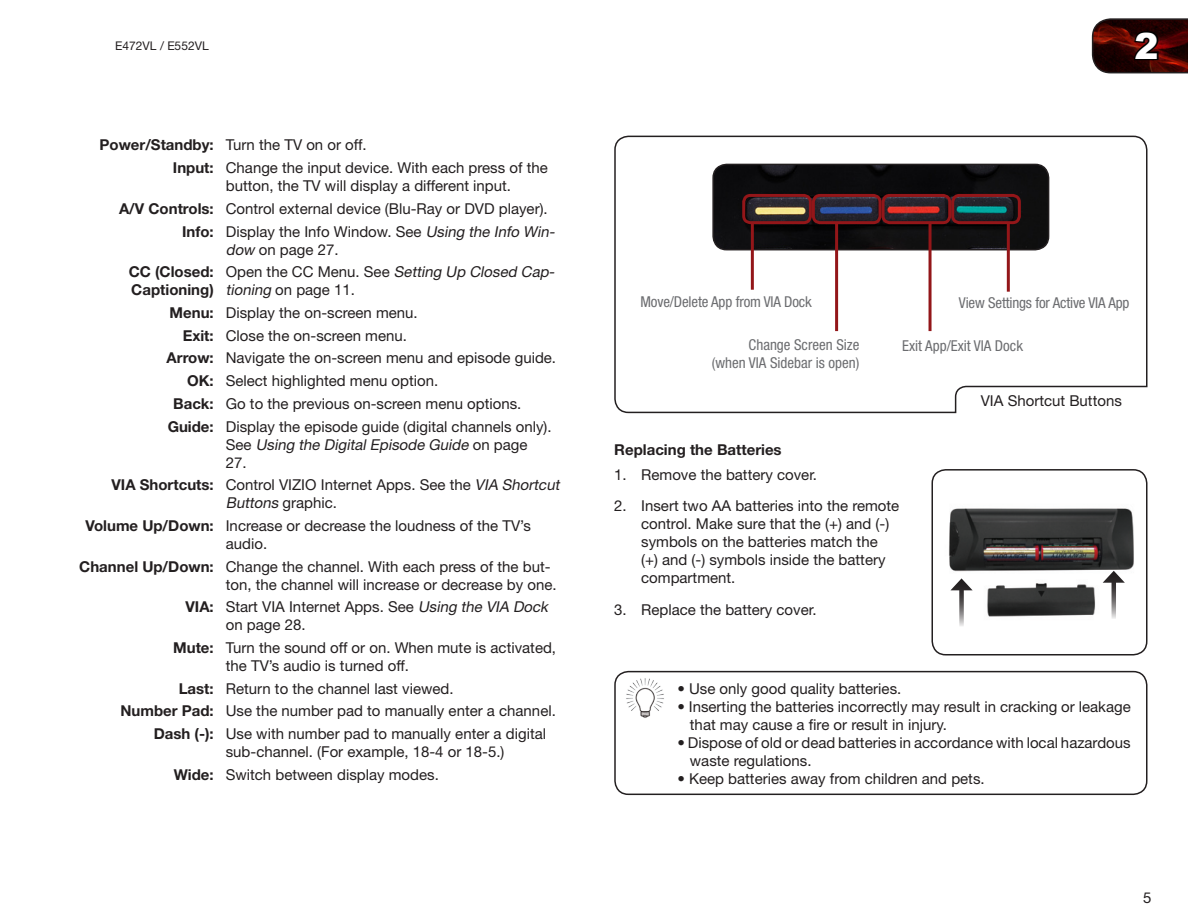
<style>
.page{position:relative;width:1188px;height:918px;background:#fff}
.page>*{position:absolute;margin:0;border:0;box-sizing:border-box;transform-origin:0 0}
.t1{font:900 36px "Arial";color:#fff}
.t2{font:15px/18px "Helvetica Neue LT Std";color:#231f20}
.t3{font:15px/18px "Helvetica Neue LT";color:#231f20}
.t4{font:condensed 15px/18px "Helvetica Neue LT Std";color:#6c6d70;text-align:right}
.t5{font:700 15px/18px "Helvetica Neue LT Std";color:#231f20}
.t6{font:italic 15px/18px "Helvetica Neue LT Std";color:#231f20}
.t7{font:12px "Helvetica Neue LT Std";color:#231f20}
.s1{font-weight:700}
.s2{font-style:italic}
.s3{font-style:normal}
</style>
<div class="page">
<svg style="left:1091px;top:18px;width:97px;height:56px;background:#3f1310"></svg>
<svg style="left:614px;top:135px;width:534px;height:279px"></svg>
<img style="left:713px;top:164px;width:336px;height:86px">
<div style="left:712px;top:164px;width:337px;height:86px;border:2px solid #231f20;border-radius:14px"></div>
<div style="left:742px;top:194px;width:70px;height:30px;border:3px solid #931619;border-radius:7px"></div>
<div style="left:812px;top:194px;width:70px;height:30px;border:3px solid #931619;border-radius:7px"></div>
<div style="left:882px;top:194px;width:69px;height:30px;border:3px solid #931619;border-radius:7px"></div>
<div style="left:951px;top:194px;width:70px;height:30px;border:3px solid #931619;border-radius:7px"></div>
<hr style="left:751px;top:222px;width:3px;height:68px;background:#931619">
<hr style="left:835px;top:224px;width:3px;height:107px;background:#931619">
<hr style="left:929px;top:224px;width:3px;height:107px;background:#931619">
<hr style="left:1007px;top:224px;width:3px;height:68px;background:#931619">
<div style="left:614px;top:671px;width:534px;height:124px;border:2px solid #231f20;border-radius:14px"></div>
<img style="left:620px;top:673px;width:50px;height:45px">
<img style="left:932px;top:470px;width:213px;height:148px">
<div style="left:932px;top:469px;width:216px;height:186px;border:2px solid #231f20;border-radius:14px"></div>
<svg style="left:959px;top:590px;width:5px;height:36px"></svg>
<svg style="left:950px;top:578px;width:23px;height:12px"></svg>
<svg style="left:1112px;top:583px;width:4px;height:36px"></svg>
<svg style="left:1103px;top:571px;width:22px;height:12px"></svg>
<p class="t7" style="left:115px;top:39px;width:95px">E472VL / E552VL</p>
<p class="t2" style="left:173px;top:134px;width:376px;line-height:22.6px;text-indent:-73px"><span class="s1">Power/Standby:</span> Turn the TV on or off.<br><span class="s1">Input:</span> Change the input device. With each press of the</p>
<p class="t2" style="left:226px;top:177px;width:287px">button, the TV will display a different input.</p>
<p class="t2" style="left:119px;top:199px;width:430px"><span class="s1">A/V Controls:</span> Control external device (Blu-Ray or DVD player).</p>
<p class="t2" style="left:182px;top:222px;width:377px"><span class="s1">Info:</span> Display the Info Window. See <span class="s2">Using the Info Win-</span></p>
<p class="t2" style="left:226px;top:240px;width:114px"><span class="s2">dow</span> on page 27.</p>
<p class="t5" style="left:129px;top:263px;width:86px">CC (Closed:<br>Captioning)</p>
<p class="t2" style="left:226px;top:263px;width:333px">O p e n t h e C C M e n u . S e e <span class="s2">Setting Up Closed Cap&shy;tioning</span> on page 11.</p>
<p class="t2" style="left:170px;top:303px;width:250px"><span class="s1">Menu:</span> Display the on-screen menu.</p>
<p class="t2" style="left:183px;top:326px;width:226px"><span class="s1">Exit:</span> Close the on-screen menu.</p>
<p class="t2" style="left:167px;top:349px;width:391px"><span class="s1">Arrow:</span> Navigate the on-screen menu and episode guide.</p>
<p class="t2" style="left:187px;top:372px;width:253px"><span class="s1">OK:</span> Select highlighted menu option.</p>
<p class="t2" style="left:173px;top:394px;width:350px"><span class="s1">Back:</span> Go to the previous on-screen menu options.</p>
<p class="t2" style="left:168px;top:417px;width:385px"><span class="s1">Guide:</span> Display the episode guide (digital channels only).</p>
<p class="t6" style="left:226px;top:435px;width:303px"><span class="s3">S e e</span> Using the Digital Episode Guide <span class="s3">o n p a g e<br>27.</span></p>
<p class="t2" style="left:226px;top:476px;width:338px;text-indent:-114px"><span class="s1">VIA Shortcuts:</span> Control VIZIO Internet Apps. See the <span class="s2">VIA Shortcut<br>Buttons</span> graphic.</p>
<p class="t2" style="left:226px;top:516px;width:307px;text-indent:-140px"><span class="s1">Volume Up/Down:</span> Increase or decrease the loudness of the TV’s audio.</p>
<p class="t2" style="left:226px;top:557px;width:332px;text-indent:-146px"><span class="s1">Channel Up/Down:</span> Change the channel. With each press of the but&shy;ton, the channel will increase or decrease by one.</p>
<p class="t2" style="left:226px;top:598px;width:327px;text-indent:-40px"><span class="s1">VIA:</span> Start VIA Internet Apps. See <span class="s2">Using the VIA Dock </span>on page 28.</p>
<p class="t2" style="left:226px;top:639px;width:332px;text-indent:-53px"><span class="s1">Mute:</span> Turn the sound off or on. When mute is activated, the TV’s audio is turned off.</p>
<p class="t2" style="left:179px;top:679px;width:276px"><span class="s1">Last:</span> Return to the channel last viewed.</p>
<p class="t2" style="left:120px;top:702px;width:437px"><span class="s1">Number Pad:</span> Use the number pad to manually enter a channel.</p>
<p class="t2" style="left:154px;top:725px;width:394px"><span class="s1">Dash (-):</span> Use with number pad to manually enter a digital</p>
<p class="t2" style="left:174px;top:740px;width:332px;line-height:22.6px;text-indent:52px">sub-channel. (For example, 18-4 or 18-5.)<br><span class="s1">Wide:</span> Switch between display modes.</p>
<h1 class="t1" style="left:1135px;top:20px;width:26px">2</h1>
<p class="t4" style="left:641px;top:293px;width:173px">Move/Delete App from VIA Dock</p>
<p class="t4" style="left:712px;top:336px;width:149px">Change Screen Size (when VIA Sidebar is open)</p>
<p class="t4" style="left:959px;top:293px;width:172px">View Settings for Active VIA App</p>
<p class="t4" style="left:902px;top:337px;width:122px">Exit App/Exit VIA Dock</p>
<p class="t2" style="left:981px;top:391px;width:143px">VIA Shortcut Buttons</p>
<p class="t5" style="left:614px;top:440px;width:169px">Replacing the Batteries</p>
<p class="t3" style="left:614px;top:465px;width:204px">1. Remove the battery cover.</p>
<p class="t3" style="left:641px;top:497px;width:260px;text-indent:-27px">2. Insert two AA batteries into the remote control. Make sure that the (+) and (-) symbols on the batteries match the<br>(+) and (-) symbols inside the battery compartment.</p>
<p class="t3" style="left:614px;top:600px;width:204px">3. Replace the battery cover.</p>
<p class="t3" style="left:677px;top:679px;width:225px">• Use only good quality batteries.</p>
<p class="t3" style="left:690px;top:697px;width:442px;text-indent:-13px">• Inserting the batteries incorrectly may result in cracking or leakage that may cause a fire or result in injury.</p>
<p class="t3" style="left:690px;top:733px;width:442px;text-indent:-13px">• Dispose of old or dead batteries in accordance with local hazardous waste regulations.</p>
<p class="t3" style="left:677px;top:769px;width:309px">• Keep batteries away from children and pets.</p>
<p class="t2" style="left:1143px;top:889px;width:10px">5</p>
</div>
